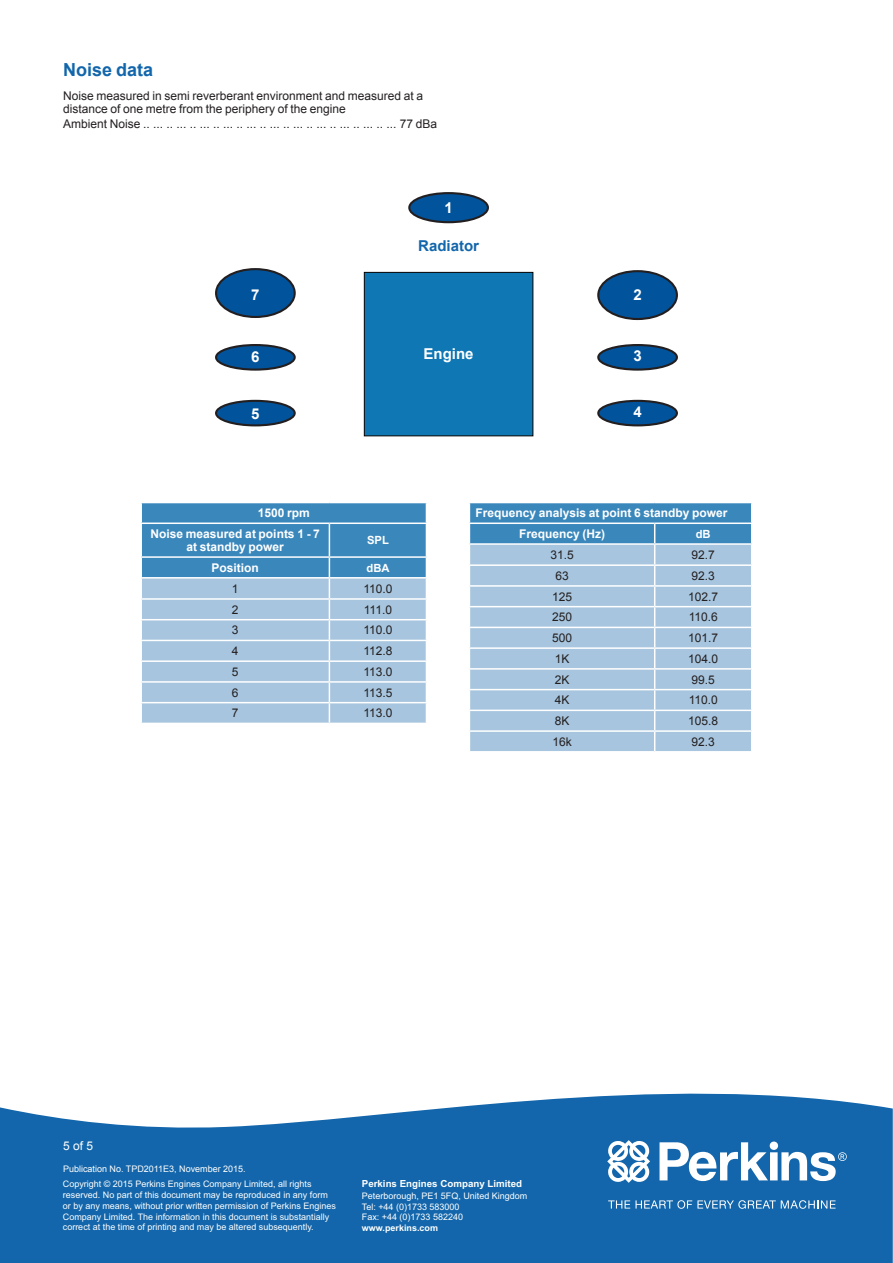
<style>
.page{position:relative;width:893px;height:1263px;background:#fff}
.page>*{position:absolute;margin:0;border:0;box-sizing:border-box;transform-origin:0 0}
.t1{font:700 18px "Arial";color:#1266ab}
.t2{font:700 15px "Arial";color:#fff}
.t3{font:700 15px "Arial";color:#1266ab}
.t4{font:12px/13px "Arial";color:#231f20}
.t5{font:700 12px/20.7px "Arial";color:#fff}
.t6{font:12px "Arial";color:#fff}
.t7{font:700 11.25px "Arial";color:#fff}
.t8{font:700 9.75px "Arial";color:#fff}
.t9{font:9px/10.8px "Arial";color:#fff}
.t10{font:700 9px "Arial";color:#fff}
</style>
<div class="page">
<svg style="left:0;top:1093px;width:893px;height:170px;background:#2b75b3"></svg>
<svg style="left:608px;top:1200px;width:227px;height:9px;background:#528fc1"></svg>
<svg style="left:607px;top:1140px;width:43px;height:43px"></svg>
<svg style="left:659px;top:1141px;width:188px;height:40px"></svg>
<svg style="left:141px;top:502px;width:286px;height:221px;background:#88b3d4"></svg>
<hr style="left:140px;top:619px;width:189px;height:1px;background:#fff">
<hr style="left:140px;top:640px;width:189px;height:1px;background:#fff">
<hr style="left:140px;top:660px;width:189px;height:2px;background:#fff">
<hr style="left:140px;top:681px;width:189px;height:2px;background:#fff">
<hr style="left:140px;top:702px;width:189px;height:1px;background:#fff">
<hr style="left:329px;top:619px;width:98px;height:1px;background:#fff">
<hr style="left:329px;top:640px;width:98px;height:1px;background:#fff">
<hr style="left:329px;top:660px;width:98px;height:2px;background:#fff">
<hr style="left:329px;top:681px;width:98px;height:2px;background:#fff">
<hr style="left:329px;top:702px;width:98px;height:1px;background:#fff">
<svg style="left:469px;top:502px;width:283px;height:249px;background:#99bdd9"></svg>
<hr style="left:469px;top:585px;width:186px;height:2px;background:#fff">
<hr style="left:469px;top:606px;width:186px;height:1px;background:#fff">
<hr style="left:469px;top:627px;width:186px;height:1px;background:#fff">
<hr style="left:469px;top:647px;width:186px;height:2px;background:#fff">
<hr style="left:469px;top:668px;width:186px;height:2px;background:#fff">
<hr style="left:469px;top:689px;width:186px;height:1px;background:#fff">
<hr style="left:469px;top:710px;width:186px;height:1px;background:#fff">
<hr style="left:469px;top:730px;width:186px;height:2px;background:#fff">
<hr style="left:655px;top:585px;width:97px;height:2px;background:#fff">
<hr style="left:655px;top:606px;width:97px;height:1px;background:#fff">
<hr style="left:655px;top:627px;width:97px;height:1px;background:#fff">
<hr style="left:655px;top:647px;width:97px;height:2px;background:#fff">
<hr style="left:655px;top:668px;width:97px;height:2px;background:#fff">
<hr style="left:655px;top:689px;width:97px;height:1px;background:#fff">
<hr style="left:655px;top:710px;width:97px;height:1px;background:#fff">
<hr style="left:655px;top:730px;width:97px;height:2px;background:#fff">
<div style="left:364px;top:272px;width:169px;height:164px;background:#0e77b4;border:1px solid #000"></div>
<div style="left:409px;top:193px;width:79px;height:29px;background:#01539c;border-radius:50%"></div>
<div style="left:408px;top:192px;width:81px;height:31px;border:2px solid #231f20;border-radius:50%"></div>
<div style="left:598px;top:271px;width:79px;height:48px;background:#01539c;border-radius:50%"></div>
<div style="left:597px;top:270px;width:81px;height:50px;border:2px solid #231f20;border-radius:50%"></div>
<div style="left:598px;top:345px;width:79px;height:25px;background:#01539c;border-radius:50%"></div>
<div style="left:597px;top:344px;width:81px;height:27px;border:2px solid #231f20;border-radius:50%"></div>
<div style="left:598px;top:401px;width:79px;height:24px;background:#01539c;border-radius:50%"></div>
<div style="left:597px;top:400px;width:81px;height:26px;border:2px solid #231f20;border-radius:50%"></div>
<div style="left:216px;top:269px;width:79px;height:48px;background:#01539c;border-radius:50%"></div>
<div style="left:215px;top:268px;width:81px;height:50px;border:2px solid #231f20;border-radius:50%"></div>
<div style="left:216px;top:345px;width:79px;height:25px;background:#01539c;border-radius:50%"></div>
<div style="left:215px;top:344px;width:81px;height:27px;border:2px solid #231f20;border-radius:50%"></div>
<div style="left:216px;top:401px;width:79px;height:24px;background:#01539c;border-radius:50%"></div>
<div style="left:215px;top:400px;width:81px;height:26px;border:2px solid #231f20;border-radius:50%"></div>
<h1 class="t1" style="left:63px;top:59px;width:92px">Noise data</h1>
<h3 class="t4" style="left:63px;top:89px;width:362px">Noise measured in semi reverberant environment and measured at a distance of one metre from the periphery of the engine</h3>
<h3 class="t4" style="left:63px;top:117px;width:376px">Ambient Noise .. .. . .. .. . .. .. . .. .. . .. .. . .. .. . .. .. . .. .. . .. .. . .. .. . .. .. . 77 dBa</h3>
<h2 class="t2" style="left:444px;top:199px;width:10px">1</h2>
<h2 class="t3" style="left:418px;top:237px;width:62px">Radiator</h2>
<h2 class="t2" style="left:251px;top:286px;width:10px">7</h2>
<h2 class="t2" style="left:633px;top:286px;width:10px">2</h2>
<h2 class="t2" style="left:251px;top:349px;width:10px">6</h2>
<h2 class="t2" style="left:424px;top:345px;width:52px">Engine</h2>
<h2 class="t2" style="left:633px;top:348px;width:10px">3</h2>
<h2 class="t2" style="left:251px;top:405px;width:10px">5</h2>
<h2 class="t2" style="left:633px;top:404px;width:10px">4</h2>
<h3 class="t5" style="left:151px;top:503px;width:171px;text-indent:107px">1500 rpm<br>Noise measured at points 1 - 7</h3>
<h3 class="t5" style="left:187px;top:536px;width:99px">at standby power</h3>
<p class="t7" style="left:367px;top:534px;width:23px">SPL</p>
<h3 class="t5" style="left:212px;top:557px;width:49px">Position</h3>
<p class="t7" style="left:367px;top:561px;width:25px">dBA</p>
<h3 class="t4" style="left:232px;top:582px;width:8px">1</h3>
<h3 class="t4" style="left:363px;top:582px;width:31px">110.0</h3>
<h3 class="t4" style="left:232px;top:603px;width:8px">2</h3>
<h3 class="t4" style="left:364px;top:603px;width:30px">111.0</h3>
<h3 class="t4" style="left:232px;top:624px;width:8px">3</h3>
<h3 class="t4" style="left:363px;top:624px;width:31px">110.0</h3>
<h3 class="t4" style="left:232px;top:644px;width:8px">4</h3>
<h3 class="t4" style="left:363px;top:644px;width:31px">112.8</h3>
<h3 class="t4" style="left:232px;top:665px;width:8px">5</h3>
<h3 class="t4" style="left:363px;top:665px;width:31px">113.0</h3>
<h3 class="t4" style="left:232px;top:686px;width:8px">6</h3>
<h3 class="t4" style="left:363px;top:686px;width:31px">113.5</h3>
<h3 class="t4" style="left:232px;top:707px;width:8px">7</h3>
<h3 class="t4" style="left:363px;top:707px;width:31px">113.0</h3>
<h3 class="t5" style="left:519px;top:503px;width:210px;text-indent:-44px">Frequency analysis at point 6 standby power<br>Frequency (Hz)</h3>
<p class="t7" style="left:696px;top:527px;width:16px">dB</p>
<h3 class="t4" style="left:550px;top:548px;width:25px">31.5</h3>
<h3 class="t4" style="left:692px;top:548px;width:25px">92.7</h3>
<h3 class="t4" style="left:555px;top:569px;width:15px">63</h3>
<h3 class="t4" style="left:692px;top:569px;width:25px">92.3</h3>
<h3 class="t4" style="left:552px;top:590px;width:22px">125</h3>
<h3 class="t4" style="left:688px;top:590px;width:32px">102.7</h3>
<h3 class="t4" style="left:552px;top:611px;width:22px">250</h3>
<h3 class="t4" style="left:689px;top:611px;width:31px">110.6</h3>
<h3 class="t4" style="left:552px;top:631px;width:22px">500</h3>
<h3 class="t4" style="left:688px;top:631px;width:32px">101.7</h3>
<h3 class="t4" style="left:555px;top:652px;width:16px">1K</h3>
<h3 class="t4" style="left:688px;top:652px;width:32px">104.0</h3>
<h3 class="t4" style="left:555px;top:673px;width:16px">2K</h3>
<h3 class="t4" style="left:692px;top:673px;width:25px">99.5</h3>
<h3 class="t4" style="left:555px;top:694px;width:16px">4K</h3>
<h3 class="t4" style="left:689px;top:694px;width:31px">110.0</h3>
<h3 class="t4" style="left:555px;top:714px;width:16px">8K</h3>
<h3 class="t4" style="left:688px;top:714px;width:32px">105.8</h3>
<h3 class="t4" style="left:552px;top:735px;width:21px">16k</h3>
<h3 class="t4" style="left:692px;top:735px;width:25px">92.3</h3>
<h3 class="t6" style="left:63px;top:1139px;width:32px">5 of 5</h3>
<p class="t9" style="left:63px;top:1163px;width:184px">Publication No. TPD2011E3, November 2015.</p>
<p class="t9" style="left:63px;top:1178px;width:275px">Copyright © 2015 Perkins Engines Company Limited, all rights reserved. No part of this document may be reproduced in any form or by any means, without prior written permission of Perkins Engines Company Limited. The information in this document is substantially correct at the time of printing and may be altered subsequently.</p>
<p class="t8" style="left:362px;top:1178px;width:162px">Perkins Engines Company Limited</p>
<p class="t9" style="left:362px;top:1190px;width:167px">Peterborough, PE1 5FQ, United Kingdom<br>Tel: +44 (0)1733 583000<br>Fax: +44 (0)1733 582240</p>
<p class="t10" style="left:362px;top:1222px;width:78px">www.perkins.com</p>
</div>
